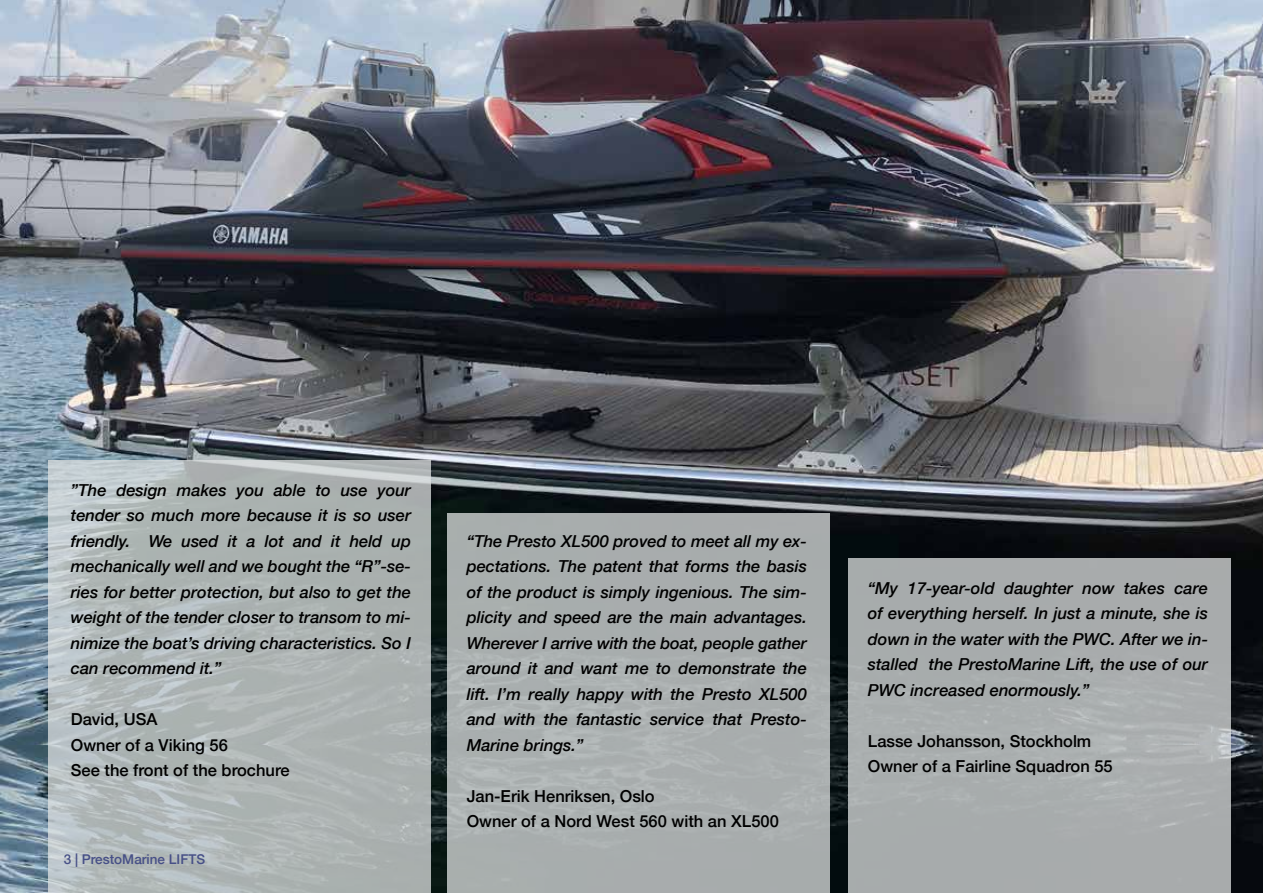
<style>
.page{position:relative;width:1263px;height:893px;background:#fff}
.page>*{position:absolute;margin:0;border:0;box-sizing:border-box;transform-origin:0 0}
.t1{font:italic 500 16.5px/25.5px "Helvetica Neue";color:#000;text-align:justify}
.t2{font:500 16.5px/25.5px "Helvetica Neue";color:#000}
.t3{font:500 13.5px "Helvetica Neue";color:#475087}
</style>
<div class="page">
<img style="left:0;top:0;width:1263px;height:893px">
<svg style="left:48px;top:460px;width:383px;height:433px;background:#b0b7b7"></svg>
<div style="left:448px;top:513px;width:382px;height:380px;background:#a8adad"></div>
<div style="left:848px;top:559px;width:382px;height:334px;background:#a8abac"></div>
<p class="t1" style="left:71px;top:476px;width:342px">”The design makes you able to use your tender so much more because it is so user friendly. We used it a lot and it held up mechanically well and we bought the “R”-se&shy;ries for better protection, but also to get the weight of the tender closer to transom to mi&shy;nimize the boat’s driving characteristics. So I can recommend it.”</p>
<p class="t2" style="left:71px;top:705px;width:220px">David, USA<br>Owner of a Viking 56<br>See the front of the brochure</p>
<p class="t3" style="left:64px;top:848px;width:143px">3 | PrestoMarine LIFTS</p>
<p class="t1" style="left:467px;top:527px;width:342px">“The Presto XL500 proved to meet all my ex&shy;pectations. The patent that forms the basis of the product is simply ingenious. The sim&shy;plicity and speed are the main advantages.<br>Wherever I arrive with the boat, people gather around it and want me to demonstrate the lift. I’m really happy with the Presto XL500 and with the fantastic service that Presto-Marine brings.”</p>
<p class="t2" style="left:467px;top:782px;width:314px">Jan-Erik Henriksen, Oslo<br>Owner of a Nord West 560 with an XL500</p>
<p class="t1" style="left:868px;top:574px;width:342px">“My 17-year-old daughter now takes care of everything herself. In just a minute, she is down in the water with the PWC. After we in&shy;stalled the PrestoMarine Lift, the use of our PWC increased enormously.”</p>
<p class="t2" style="left:868px;top:727px;width:246px">Lasse Johansson, Stockholm<br>Owner of a Fairline Squadron 55</p>
</div>
